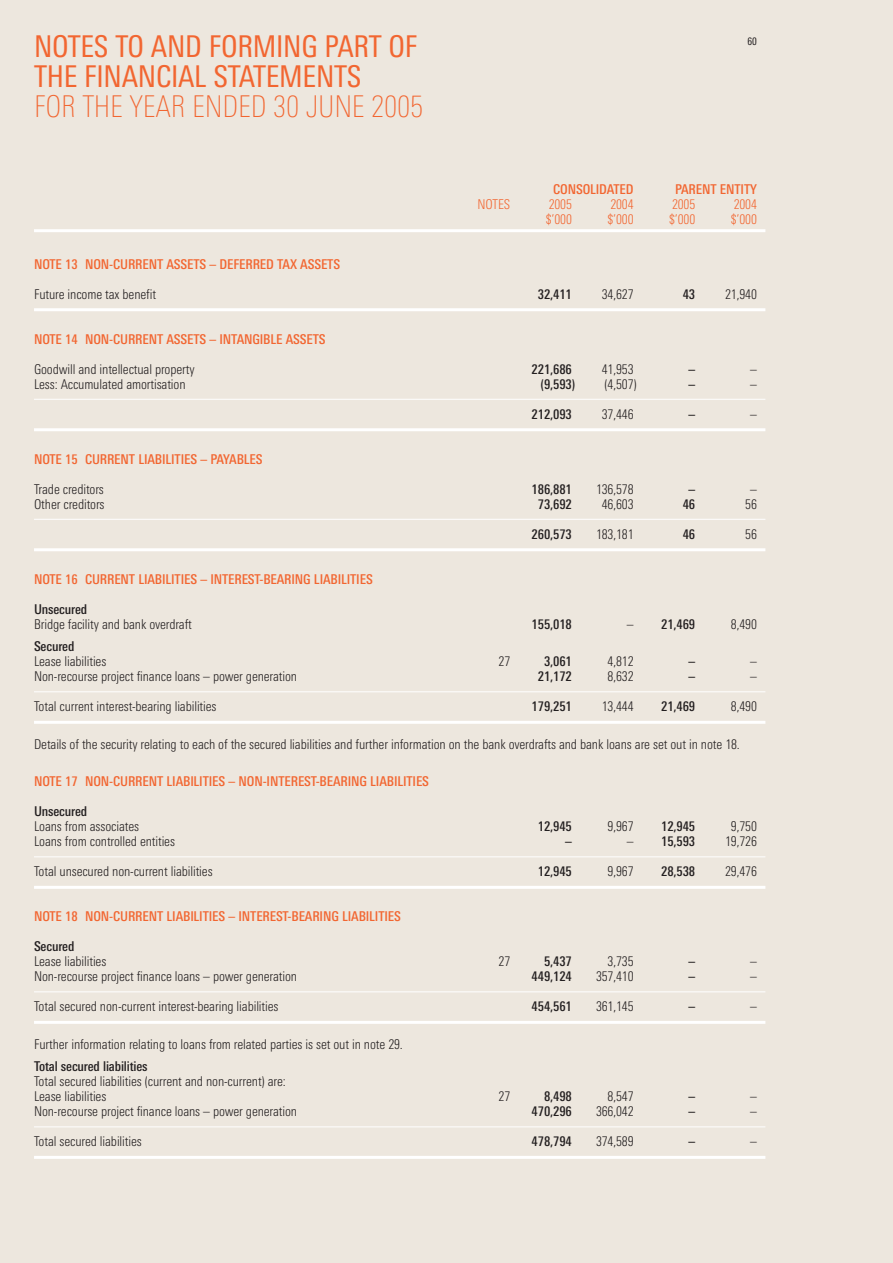
<style>
.page{position:relative;width:893px;height:1263px;background:#ede7de}
.page>*{position:absolute;margin:0;border:0;box-sizing:border-box;transform-origin:0 0}
.t1{font:condensed 30px/30px "Linotype Univers";letter-spacing:-.01em;color:#f26631}
.t2{font:100 condensed 30px "Linotype Univers";letter-spacing:-.01em;color:#f26631}
.t3{font:300 condensed 13.5px/15px "Linotype Univers";letter-spacing:-.01em;color:#231f20}
.t4{font:500 condensed 13.5px "Linotype Univers";letter-spacing:-.01em;color:#f26631}
.t5{font:500 condensed 13.5px "Linotype Univers";letter-spacing:-.01em;color:#231f20}
.t6{font:300 condensed 13.5px "Linotype Univers";letter-spacing:-.01em;color:#f26631}
.t7{font:condensed 10.5px "Linotype Univers";color:#231f20}
.s1{font-weight:300}
</style>
<div class="page">
<hr style="left:34px;top:229px;width:731px;height:3px;background:#fff">
<hr style="left:34px;top:308px;width:731px;height:3px;background:#fff">
<hr style="left:34px;top:399px;width:731px;height:1px;background:#fff">
<hr style="left:34px;top:428px;width:731px;height:3px;background:#fff">
<hr style="left:34px;top:519px;width:731px;height:1px;background:#fff">
<hr style="left:34px;top:548px;width:731px;height:3px;background:#fff">
<hr style="left:34px;top:691px;width:731px;height:1px;background:#fff">
<hr style="left:34px;top:721px;width:731px;height:3px;background:#fff">
<hr style="left:34px;top:856px;width:731px;height:1px;background:#fff">
<hr style="left:34px;top:886px;width:731px;height:3px;background:#fff">
<hr style="left:34px;top:991px;width:731px;height:1px;background:#fff">
<hr style="left:34px;top:1021px;width:731px;height:3px;background:#fff">
<hr style="left:34px;top:1126px;width:731px;height:1px;background:#fff">
<hr style="left:34px;top:1156px;width:731px;height:3px;background:#fff">
<h1 class="t1" style="left:34px;top:35px;width:385px">NOTES TO AND FORMING PART OF<br>THE FINANCIAL STATEMENTS</h1>
<h1 class="t2" style="left:34px;top:96px;width:391px">FOR THE YEAR ENDED 30 JUNE 2005</h1>
<p class="t7" style="left:747px;top:37px;width:11px">60</p>
<p class="t4" style="left:553px;top:184px;width:82px">CONSOLIDATED</p>
<p class="t4" style="left:675px;top:184px;width:83px">PARENT ENTITY</p>
<p class="t6" style="left:478px;top:199px;width:34px">NOTES</p>
<p class="t6" style="left:549px;top:199px;width:25px">2005</p>
<p class="t6" style="left:610px;top:199px;width:25px">2004</p>
<p class="t6" style="left:672px;top:199px;width:25px">2005</p>
<p class="t6" style="left:734px;top:199px;width:25px">2004</p>
<p class="t6" style="left:546px;top:214px;width:28px">$’000</p>
<p class="t6" style="left:607px;top:214px;width:28px">$’000</p>
<p class="t6" style="left:669px;top:214px;width:28px">$’000</p>
<p class="t6" style="left:731px;top:214px;width:28px">$’000</p>
<p class="t4" style="left:34px;top:259px;width:308px">NOTE 13 NON-CURRENT ASSETS – DEFERRED TAX ASSETS</p>
<p class="t3" style="left:34px;top:288px;width:123px">Future income tax benefit</p>
<p class="t5" style="left:538px;top:289px;width:36px">32,411</p>
<p class="t3" style="left:602px;top:288px;width:33px">34,627</p>
<p class="t5" style="left:683px;top:289px;width:14px">43</p>
<p class="t3" style="left:725px;top:288px;width:33px">21,940</p>
<p class="t4" style="left:34px;top:334px;width:293px">NOTE 14 NON-CURRENT ASSETS – INTANGIBLE ASSETS</p>
<p class="t3" style="left:34px;top:363px;width:162px">Goodwill and intellectual property</p>
<p class="t5" style="left:532px;top:364px;width:42px">221,686</p>
<p class="t3" style="left:602px;top:363px;width:33px">41,953</p>
<p class="t5" style="left:688px;top:364px;width:8px">–</p>
<p class="t3" style="left:750px;top:363px;width:8px">–</p>
<p class="t3" style="left:34px;top:378px;width:153px">Less: Accumulated amortisation</p>
<p class="t5" style="left:541px;top:379px;width:36px">(9,593)</p>
<p class="t3" style="left:604px;top:378px;width:34px">(4,507)</p>
<p class="t5" style="left:688px;top:379px;width:8px">–</p>
<p class="t3" style="left:750px;top:378px;width:8px">–</p>
<p class="t5" style="left:532px;top:409px;width:42px">212,093</p>
<p class="t3" style="left:602px;top:408px;width:33px">37,446</p>
<p class="t5" style="left:688px;top:409px;width:8px">–</p>
<p class="t3" style="left:750px;top:408px;width:8px">–</p>
<p class="t4" style="left:34px;top:454px;width:230px">NOTE 15 CURRENT LIABILITIES – PAYABLES</p>
<p class="t3" style="left:34px;top:483px;width:71px">Trade creditors</p>
<p class="t5" style="left:532px;top:484px;width:42px">186,881</p>
<p class="t3" style="left:596px;top:483px;width:39px">136,578</p>
<p class="t5" style="left:688px;top:484px;width:8px">–</p>
<p class="t3" style="left:750px;top:483px;width:8px">–</p>
<p class="t3" style="left:34px;top:498px;width:72px">Other creditors</p>
<p class="t5" style="left:538px;top:499px;width:36px">73,692</p>
<p class="t3" style="left:602px;top:498px;width:33px">46,603</p>
<p class="t5" style="left:683px;top:499px;width:14px">46</p>
<p class="t3" style="left:745px;top:498px;width:13px">56</p>
<p class="t5" style="left:532px;top:529px;width:42px">260,573</p>
<p class="t3" style="left:596px;top:528px;width:39px">183,181</p>
<p class="t5" style="left:683px;top:529px;width:14px">46</p>
<p class="t3" style="left:745px;top:528px;width:13px">56</p>
<p class="t4" style="left:34px;top:574px;width:340px">NOTE 16 CURRENT LIABILITIES – INTEREST-BEARING LIABILITIES</p>
<p class="t5" style="left:34px;top:604px;width:55px">Unsecured</p>
<p class="t3" style="left:34px;top:618px;width:159px">Bridge facility and bank overdraft</p>
<p class="t5" style="left:532px;top:619px;width:42px">155,018</p>
<p class="t5" style="left:627px;top:619px;width:70px"><span class="s1">–</span> 21,469</p>
<p class="t3" style="left:731px;top:618px;width:28px">8,490</p>
<p class="t5" style="left:34px;top:642px;width:42px">Secured</p>
<p class="t3" style="left:34px;top:655px;width:74px">Lease liabilities</p>
<p class="t3" style="left:499px;top:655px;width:13px">27</p>
<p class="t5" style="left:544px;top:657px;width:29px">3,061</p>
<p class="t3" style="left:608px;top:655px;width:28px">4,812</p>
<p class="t5" style="left:688px;top:657px;width:8px">–</p>
<p class="t3" style="left:750px;top:655px;width:8px">–</p>
<p class="t3" style="left:34px;top:670px;width:265px">Non-recourse project finance loans – power generation</p>
<p class="t5" style="left:538px;top:672px;width:36px">21,172</p>
<p class="t3" style="left:608px;top:670px;width:28px">8,632</p>
<p class="t5" style="left:688px;top:672px;width:8px">–</p>
<p class="t3" style="left:750px;top:670px;width:8px">–</p>
<p class="t3" style="left:34px;top:700px;width:184px">Total current interest-bearing liabilities</p>
<p class="t5" style="left:532px;top:702px;width:42px">179,251</p>
<p class="t3" style="left:602px;top:700px;width:33px">13,444</p>
<p class="t5" style="left:661px;top:702px;width:36px">21,469</p>
<p class="t3" style="left:731px;top:700px;width:28px">8,490</p>
<p class="t3" style="left:34px;top:738px;width:707px">Details of the security relating to each of the secured liabilities and further information on the bank overdrafts and bank loans are set out in note 18.</p>
<p class="t4" style="left:34px;top:777px;width:397px">NOTE 17 NON-CURRENT LIABILITIES – NON-INTEREST-BEARING LIABILITIES</p>
<p class="t5" style="left:34px;top:807px;width:55px">Unsecured</p>
<p class="t3" style="left:34px;top:820px;width:107px">Loans from associates</p>
<p class="t5" style="left:538px;top:822px;width:36px">12,945</p>
<p class="t3" style="left:608px;top:820px;width:28px">9,967</p>
<p class="t5" style="left:661px;top:822px;width:36px">12,945</p>
<p class="t3" style="left:731px;top:820px;width:28px">9,750</p>
<p class="t3" style="left:34px;top:835px;width:143px">Loans from controlled entities</p>
<p class="t5" style="left:565px;top:837px;width:8px">–</p>
<p class="t5" style="left:627px;top:837px;width:70px"><span class="s1">–</span> 15,593</p>
<p class="t3" style="left:725px;top:835px;width:33px">19,726</p>
<p class="t3" style="left:34px;top:865px;width:180px">Total unsecured non-current liabilities</p>
<p class="t5" style="left:538px;top:867px;width:36px">12,945</p>
<p class="t3" style="left:608px;top:865px;width:28px">9,967</p>
<p class="t5" style="left:661px;top:867px;width:36px">28,538</p>
<p class="t3" style="left:725px;top:865px;width:33px">29,476</p>
<p class="t4" style="left:34px;top:912px;width:368px">NOTE 18 NON-CURRENT LIABILITIES – INTEREST-BEARING LIABILITIES</p>
<p class="t5" style="left:34px;top:942px;width:42px">Secured</p>
<p class="t3" style="left:34px;top:955px;width:74px">Lease liabilities</p>
<p class="t3" style="left:499px;top:955px;width:13px">27</p>
<p class="t5" style="left:544px;top:957px;width:29px">5,437</p>
<p class="t3" style="left:608px;top:955px;width:28px">3,735</p>
<p class="t5" style="left:688px;top:957px;width:8px">–</p>
<p class="t3" style="left:750px;top:955px;width:8px">–</p>
<p class="t3" style="left:34px;top:970px;width:265px">Non-recourse project finance loans – power generation</p>
<p class="t5" style="left:532px;top:972px;width:42px">449,124</p>
<p class="t3" style="left:596px;top:970px;width:39px">357,410</p>
<p class="t5" style="left:688px;top:972px;width:8px">–</p>
<p class="t3" style="left:750px;top:970px;width:8px">–</p>
<p class="t3" style="left:34px;top:1000px;width:246px">Total secured non-current interest-bearing liabilities</p>
<p class="t5" style="left:532px;top:1002px;width:42px">454,561</p>
<p class="t3" style="left:596px;top:1000px;width:39px">361,145</p>
<p class="t5" style="left:688px;top:1002px;width:8px">–</p>
<p class="t3" style="left:750px;top:1000px;width:8px">–</p>
<p class="t3" style="left:34px;top:1038px;width:370px">Further information relating to loans from related parties is set out in note 29.</p>
<p class="t5" style="left:34px;top:1062px;width:115px">Total secured liabilities</p>
<p class="t3" style="left:34px;top:1075px;width:253px">Total secured liabilities (current and non-current) are:<br>Lease liabilities</p>
<p class="t3" style="left:499px;top:1090px;width:13px">27</p>
<p class="t5" style="left:544px;top:1092px;width:29px">8,498</p>
<p class="t3" style="left:608px;top:1090px;width:28px">8,547</p>
<p class="t5" style="left:688px;top:1092px;width:8px">–</p>
<p class="t3" style="left:750px;top:1090px;width:8px">–</p>
<p class="t3" style="left:34px;top:1105px;width:265px">Non-recourse project finance loans – power generation</p>
<p class="t5" style="left:532px;top:1107px;width:42px">470,296</p>
<p class="t3" style="left:596px;top:1105px;width:39px">366,042</p>
<p class="t5" style="left:688px;top:1107px;width:8px">–</p>
<p class="t3" style="left:750px;top:1105px;width:8px">–</p>
<p class="t3" style="left:34px;top:1135px;width:109px">Total secured liabilities</p>
<p class="t5" style="left:532px;top:1137px;width:42px">478,794</p>
<p class="t3" style="left:596px;top:1135px;width:39px">374,589</p>
<p class="t5" style="left:688px;top:1137px;width:8px">–</p>
<p class="t3" style="left:750px;top:1135px;width:8px">–</p>
</div>
